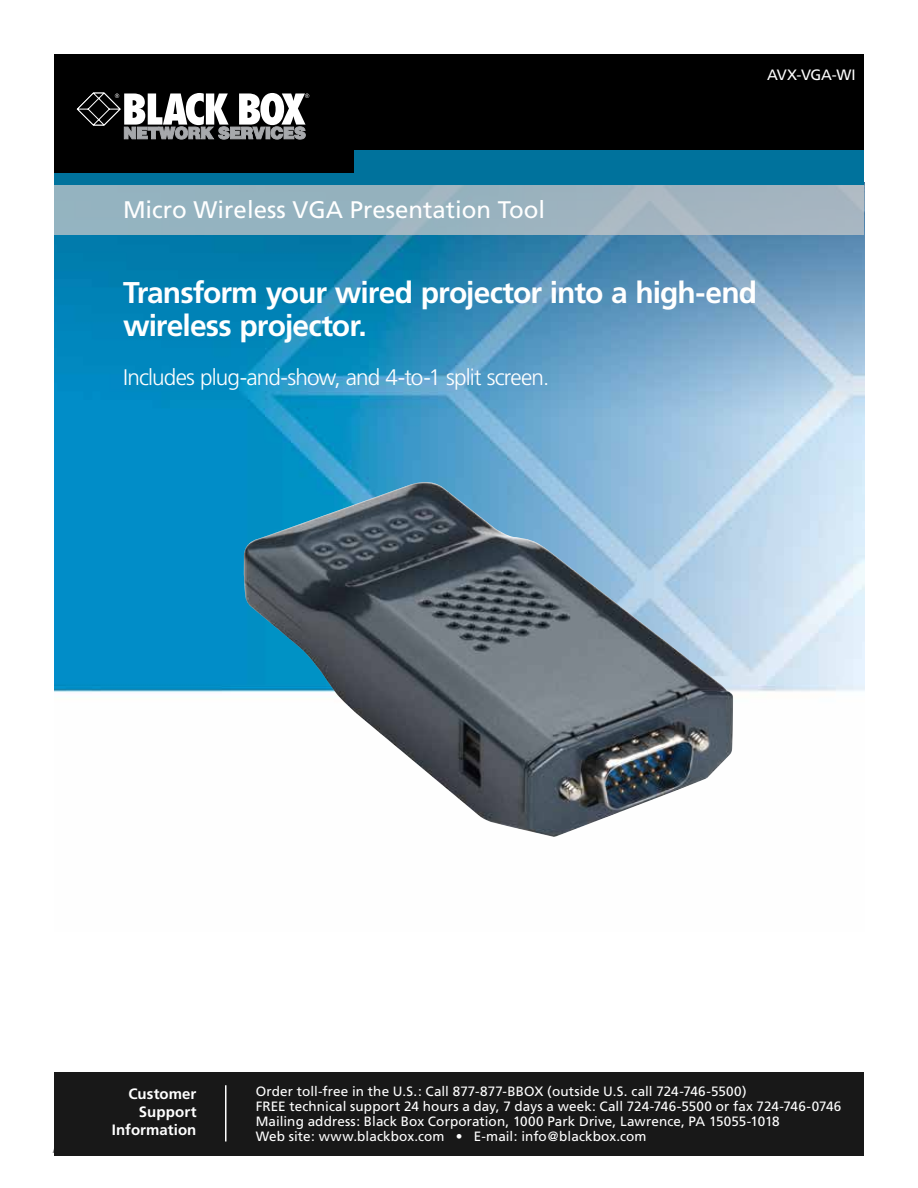
<style>
.page{position:relative;width:918px;height:1188px;background:#fff}
.page>*{position:absolute;margin:0;border:0;box-sizing:border-box;transform-origin:0 0}
.t1{font:700 30px "Frutiger";letter-spacing:-.03em;color:#fff}
.t2{font:24px "Frutiger";color:#fff}
.t3{font:300 22.5px "Frutiger";letter-spacing:-.035em;color:#fff}
.t4{font:700 15px/18px "Frutiger";letter-spacing:.005em;color:#fff;text-align:right}
.t5{font:15px "Frutiger";letter-spacing:-.015em;color:#fff}
.t6{font:13.5px/15px "Frutiger";letter-spacing:.005em;color:#fff}
.t7{font:5.55px "Futura";color:#000}
</style>
<div class="page">
<img style="left:54px;top:235px;width:810px;height:467px">
<div style="left:54px;top:184px;width:810px;height:51px;background:linear-gradient(to right,#8fb2bf,#a8b5c0)"></div>
<div style="left:54px;top:54px;width:810px;height:130px;background:#000"></div>
<div style="left:54px;top:173px;width:810px;height:11px;background:#00729c"></div>
<div style="left:354px;top:150px;width:510px;height:31px;background:#00729c"></div>
<svg style="left:76px;top:92px;width:233px;height:47px"></svg>
<div style="left:54px;top:1073px;width:810px;height:83px;background:#181818"></div>
<hr style="left:225px;top:1085px;width:1px;height:57px;background:#fff">
<img style="left:243px;top:482px;width:490px;height:355px">
<p class="t5" style="left:767px;top:66px;width:90px">AVX-VGA-WI</p>
<h2 class="t2" style="left:123px;top:196px;width:424px">Micro Wireless VGA Presentation Tool</h2>
<h1 class="t1" style="left:123px;top:275px;width:636px">Transform your wired projector into a high-end</h1>
<p class="t7" style="left:712px;top:303px;width:6px">®</p>
<h1 class="t1" style="left:123px;top:308px;width:245px">wireless projector.</h1>
<h3 class="t3" style="left:123px;top:364px;width:428px">Includes plug-and-show, and 4-to-1 split screen.</h3>
<p class="t4" style="left:112px;top:1085px;width:86px">Customer<br>Support<br>Information</p>
<p class="t6" style="left:256px;top:1084px;width:587px">Order toll-free in the U.S.: Call 877-877-BBOX (outside U.S. call 724-746-5500)<br>FREE technical support 24 hours a day, 7 days a week: Call 724-746-5500 or fax 724-746-0746<br>Mailing address: Black Box Corporation, 1000 Park Drive, Lawrence, PA 15055-1018<br>Web site: www.blackbox.com • E-mail: info@blackbox.com</p>
</div>
